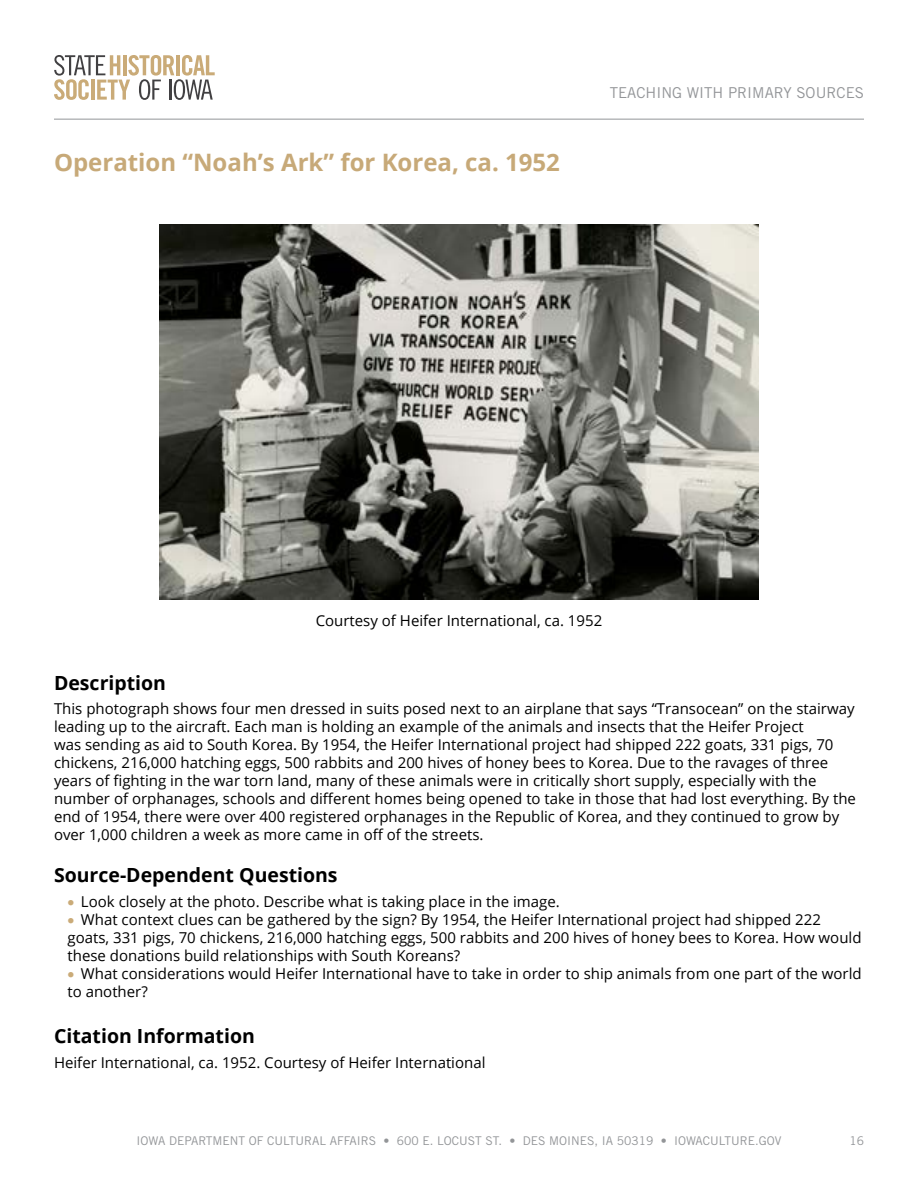
<style>
.page{position:relative;width:918px;height:1188px;background:#fff}
.page>*{position:absolute;margin:0;border:0;box-sizing:border-box;transform-origin:0 0}
.t1{font:700 24px "Open Sans";color:#c7a978}
.t2{font:700 19.5px "Open Sans";color:#000}
.t3{font:15px/18px "Open Sans";color:#000}
.t4{font:15px "Trade Gothic LT Std";color:#939598}
.t5{font:12px "Trade Gothic LT Std";color:#939598}
.s1{color:#caab78}
</style>
<div class="page">
<hr style="left:54px;top:119px;width:810px;height:1px;background:#939598">
<svg style="left:54px;top:55px;width:161px;height:45px"></svg>
<img style="left:159px;top:224px;width:600px;height:375px">
<h1 class="t1" style="left:54px;top:145px;width:507px">Operation “Noah’s Ark” for Korea, ca. 1952</h1>
<p class="t4" style="left:610px;top:83px;width:256px">TEACHING WITH PRIMARY SOURCES</p>
<p class="t3" style="left:316px;top:611px;width:288px">Courtesy of Heifer International, ca. 1952</p>
<h2 class="t2" style="left:54px;top:669px;width:114px">Description</h2>
<p class="t3" style="left:54px;top:700px;width:803px">This photograph shows four men dressed in suits posed next to an airplane that says “Transocean” on the stairway leading up to the aircraft. Each man is holding an example of the animals and insects that the Heifer Project<br>was sending as aid to South Korea. By 1954, the Heifer International project had shipped 222 goats, 331 pigs, 70 chickens, 216,000 hatching eggs, 500 rabbits and 200 hives of honey bees to Korea. Due to the ravages of three years of fighting in the war torn land, many of these animals were in critically short supply, especially with the number of orphanages, schools and different homes being opened to take in those that had lost everything. By the end of 1954, there were over 400 registered orphanages in the Republic of Korea, and they continued to grow by over 1,000 children a week as more came in off of the streets.</p>
<h2 class="t2" style="left:54px;top:861px;width:285px">Source-Dependent Questions</h2>
<p class="t3" style="left:67px;top:892px;width:494px"><span class="s1">•</span> Look closely at the photo. Describe what is taking place in the image.</p>
<p class="t3" style="left:67px;top:910px;width:796px"><span class="s1">•</span> What context clues can be gathered by the sign? By 1954, the Heifer International project had shipped 222 goats, 331 pigs, 70 chickens, 216,000 hatching eggs, 500 rabbits and 200 hives of honey bees to Korea. How would these donations build relationships with South Koreans?</p>
<p class="t3" style="left:67px;top:964px;width:796px"><span class="s1">•</span> What considerations would Heifer International have to take in order to ship animals from one part of the world to another?</p>
<h2 class="t2" style="left:54px;top:1022px;width:202px">Citation Information</h2>
<p class="t3" style="left:54px;top:1053px;width:433px">Heifer International, ca. 1952. Courtesy of Heifer International</p>
<p class="t5" style="left:137px;top:1133px;width:646px">IOWA DEPARTMENT OF CULTURAL AFFAIRS • 600 E. LOCUST ST. • DES MOINES, IA 50319 • IOWACULTURE.GOV</p>
<p class="t5" style="left:849px;top:1133px;width:16px">16</p>
</div>
